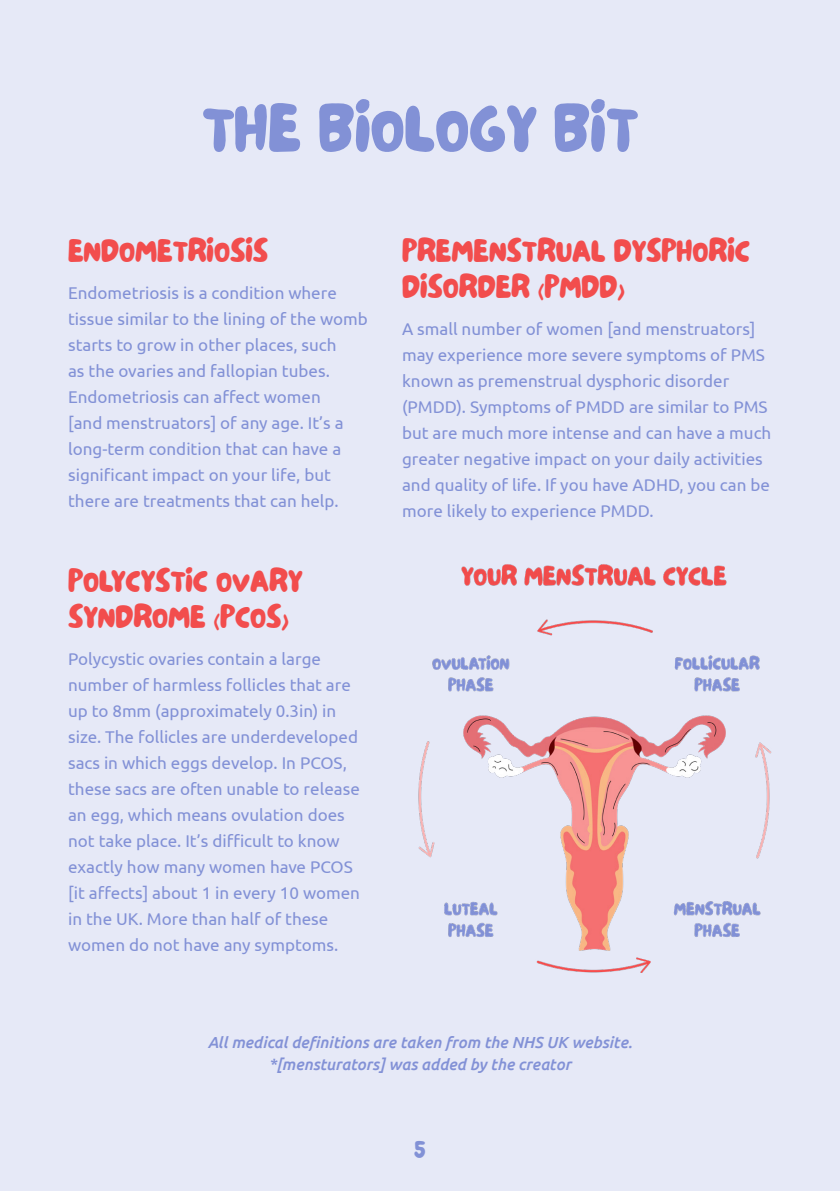
<style>
.page{position:relative;width:840px;height:1191px;background:#fff}
.page>*{position:absolute;margin:0;border:0;box-sizing:border-box;transform-origin:0 0}
.t1{font:68px "NF Lepetitcochon Regular";color:#8291d6}
.t2{font:32px/36px "NF Lepetitcochon Regular";color:#f24d4d}
.t3{font:28px "NF Lepetitcochon Regular";color:#8291d6}
.t4{font:17px/26px "Ubuntu";color:#8291d6}
.t5{font:italic 500 16px/22px "Ubuntu";color:#8291d6;text-align:center}
</style>
<div class="page">
<div style="left:0;top:0;width:839px;height:1191px;background:#e6e9f7"></div>
<img style="left:418px;top:564px;width:353px;height:408px">
<h1 class="t1" style="left:202px;top:89px;width:437px">THE BIOLOGY BIT</h1>
<h2 class="t2" style="left:68px;top:232px;width:201px">ENDOMETRIOSIS</h2>
<p class="t4" style="left:68px;top:279px;width:301px">Endometriosis is a condition where tissue similar to the lining of the womb starts to grow in other places, such<br>as the ovaries and fallopian tubes.<br>Endometriosis can affect women<br>[and menstruators] of any age. It’s a long-term condition that can have a significant impact on your life, but there are treatments that can help.</p>
<h2 class="t2" style="left:68px;top:562px;width:236px">POLYCYSTIC OVARY<br>SYNDROME (PCOS)</h2>
<p class="t4" style="left:68px;top:645px;width:293px">Polycystic ovaries contain a large number of harmless follicles that are up to 8mm (approximately 0.3in) in size. The follicles are underdeveloped sacs in which eggs develop. In PCOS, these sacs are often unable to release an egg, which means ovulation does not take place. It’s difficult to know exactly how many women have PCOS [it affects] about 1 in every 10 women in the UK. More than half of these women do not have any symptoms.</p>
<h2 class="t2" style="left:402px;top:232px;width:349px">PREMENSTRUAL DYSPHORIC<br>DISORDER (PMDD)</h2>
<p class="t4" style="left:402px;top:315px;width:370px">A small number of women [and menstruators] may experience more severe symptoms of PMS known as premenstrual dysphoric disorder (PMDD). Symptoms of PMDD are similar to PMS but are much more intense and can have a much greater negative impact on your daily activities and quality of life. If you have ADHD, you can be more likely to experience PMDD.</p>
<p class="t5" style="left:207px;top:1030px;width:426px">All medical definitions are taken from the NHS UK website. *[mensturators] was added by the creator</p>
<h3 class="t3" style="left:414px;top:1132px;width:13px">5</h3>
</div>
